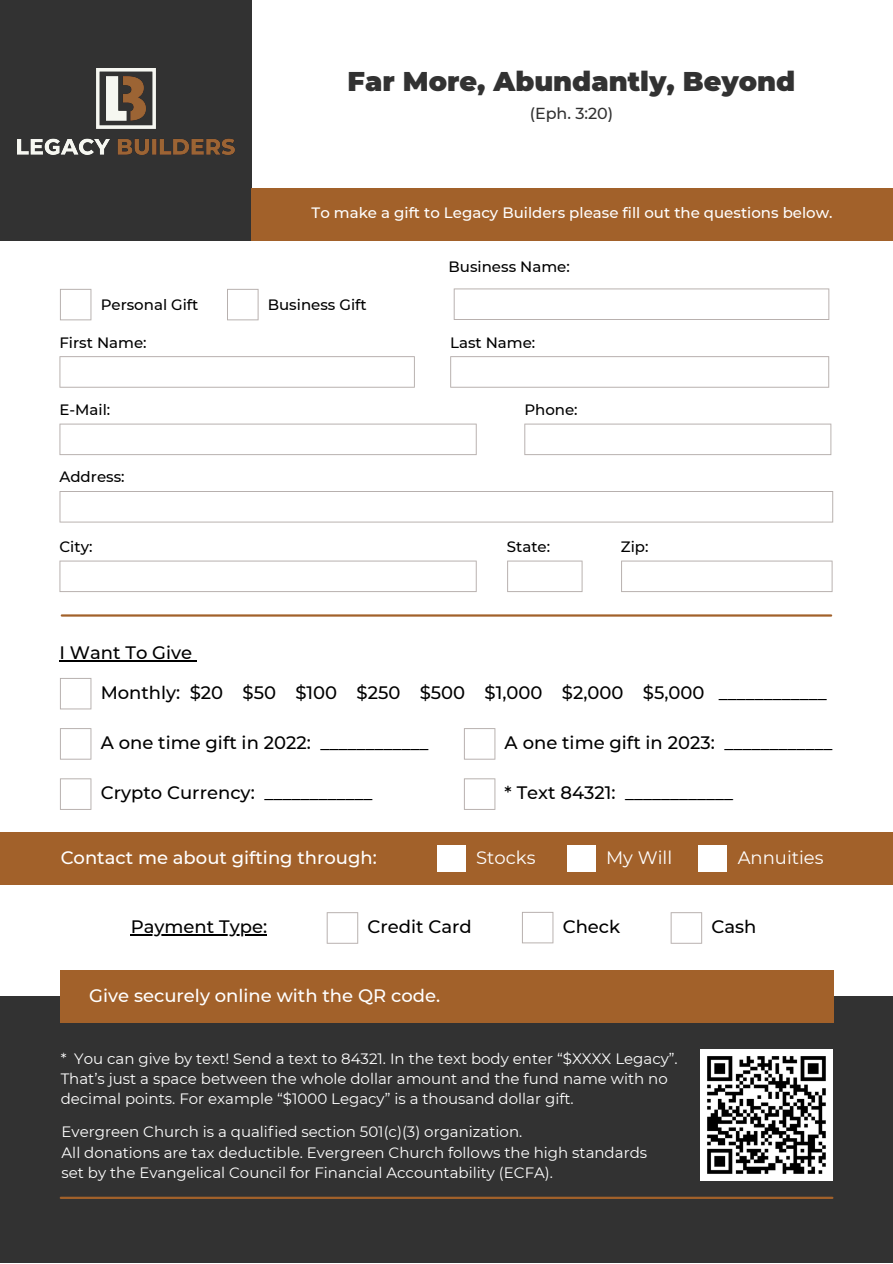
<style>
.page{position:relative;width:893px;height:1264px;background:#fff}
.page>*{position:absolute;margin:0;border:0;box-sizing:border-box;transform-origin:0 0}
.t1{font:900 27.15px "Montserrat";color:#323232}
.t2{font:500 18px "Montserrat";color:#000}
.t3{font:500 18px "Montserrat";color:#fff}
.t4{font:18px "Montserrat";color:#fff}
.t5{font:500 15.9px "Montserrat";color:#323232}
.t6{font:15px/20.2px "Montserrat";color:#fff}
.t7{font:500 15px "Montserrat";color:#000}
.t8{font:500 15px "Montserrat";color:#fff}
</style>
<div class="page">
<div style="left:0;top:0;width:251px;height:240px;background:#323232"></div>
<div style="left:251px;top:188px;width:641px;height:53px;background:#a2612a"></div>
<div style="left:0;top:832px;width:892px;height:53px;background:#a2612a"></div>
<div style="left:0;top:996px;width:892px;height:266px;background:#323232"></div>
<div style="left:60px;top:970px;width:773px;height:53px;background:#a2612a"></div>
<hr style="left:62px;top:614px;width:769px;height:2px;background:#a2612a">
<hr style="left:61px;top:1196px;width:771px;height:2px;background:#a2612a">
<svg style="left:59px;top:356px;width:356px;height:32px"></svg>
<svg style="left:453px;top:288px;width:376px;height:32px"></svg>
<svg style="left:450px;top:356px;width:379px;height:32px"></svg>
<svg style="left:524px;top:423px;width:307px;height:32px"></svg>
<svg style="left:59px;top:423px;width:417px;height:32px"></svg>
<svg style="left:59px;top:491px;width:774px;height:31px"></svg>
<svg style="left:59px;top:560px;width:417px;height:32px"></svg>
<svg style="left:507px;top:560px;width:75px;height:32px"></svg>
<svg style="left:621px;top:560px;width:211px;height:32px"></svg>
<svg style="left:60px;top:289px;width:31px;height:31px"></svg>
<svg style="left:227px;top:289px;width:31px;height:31px"></svg>
<img style="left:18px;top:69px;width:217px;height:85px">
<svg style="left:60px;top:728px;width:31px;height:31px"></svg>
<svg style="left:464px;top:728px;width:31px;height:31px"></svg>
<svg style="left:60px;top:778px;width:31px;height:31px"></svg>
<svg style="left:464px;top:778px;width:31px;height:31px"></svg>
<svg style="left:60px;top:678px;width:31px;height:31px"></svg>
<svg style="left:327px;top:912px;width:31px;height:31px"></svg>
<svg style="left:522px;top:911px;width:31px;height:32px"></svg>
<svg style="left:670px;top:912px;width:32px;height:31px"></svg>
<hr style="left:131px;top:934px;width:136px;height:1px;background:#000">
<div style="left:437px;top:845px;width:28px;height:27px;background:#fff"></div>
<div style="left:567px;top:845px;width:28px;height:27px;background:#fff"></div>
<div style="left:698px;top:845px;width:28px;height:27px;background:#fff"></div>
<img style="left:700px;top:1049px;width:132px;height:131px">
<hr style="left:59px;top:660px;width:133px;height:1px;background:#000">
<h1 class="t1" style="left:347px;top:64px;width:449px">Far More, Abundantly, Beyond</h1>
<p class="t5" style="left:529px;top:104px;width:85px">(Eph. 3:20)</p>
<p class="t8" style="left:311px;top:204px;width:522px">To make a gift to Legacy Builders please fill out the questions below.</p>
<p class="t7" style="left:101px;top:295px;width:99px">Personal Gift</p>
<p class="t7" style="left:268px;top:295px;width:100px">Business Gift</p>
<p class="t7" style="left:59px;top:333px;width:89px">First Name:</p>
<p class="t7" style="left:59px;top:400px;width:52px">E-Mail:</p>
<p class="t7" style="left:59px;top:468px;width:67px">Address:</p>
<p class="t7" style="left:448px;top:258px;width:123px">Business Name:</p>
<p class="t7" style="left:450px;top:333px;width:87px">Last Name:</p>
<p class="t7" style="left:524px;top:400px;width:55px">Phone:</p>
<p class="t7" style="left:59px;top:537px;width:34px">City:</p>
<p class="t7" style="left:507px;top:537px;width:45px">State:</p>
<p class="t7" style="left:620px;top:537px;width:29px">Zip:</p>
<p class="t2" style="left:59px;top:642px;width:134px">I Want To Give</p>
<p class="t2" style="left:101px;top:681px;width:727px">Monthly: $20 $50 $100 $250 $500 $1,000 $2,000 $5,000 ____________</p>
<p class="t2" style="left:101px;top:731px;width:329px">A one time gift in 2022: ____________</p>
<p class="t2" style="left:504px;top:731px;width:329px">A one time gift in 2023: ____________</p>
<p class="t2" style="left:101px;top:781px;width:273px">Crypto Currency: ____________</p>
<p class="t2" style="left:504px;top:781px;width:230px">* Text 84321: ____________</p>
<p class="t3" style="left:61px;top:846px;width:318px">Contact me about gifting through:</p>
<p class="t4" style="left:476px;top:846px;width:61px">Stocks</p>
<p class="t4" style="left:606px;top:846px;width:68px">My Will</p>
<p class="t4" style="left:737px;top:846px;width:87px">Annuities</p>
<p class="t2" style="left:131px;top:916px;width:138px">Payment Type:</p>
<p class="t2" style="left:367px;top:915px;width:106px">Credit Card</p>
<p class="t2" style="left:562px;top:915px;width:59px">Check</p>
<p class="t2" style="left:711px;top:915px;width:47px">Cash</p>
<p class="t3" style="left:89px;top:984px;width:352px">Give securely online with the QR code.</p>
<p class="t6" style="left:61px;top:1048px;width:618px">* You can give by text! Send a text to 84321. In the text body enter “$XXXX Legacy”.<br>That’s just a space between the whole dollar amount and the fund name with no decimal points. For example “$1000 Legacy” is a thousand dollar gift.</p>
<p class="t6" style="left:62px;top:1121px;width:587px">Evergreen Church is a qualified section 501(c)(3) organization.<br>All donations are tax deductible. Evergreen Church follows the high standards set by the Evangelical Council for Financial Accountability (ECFA).</p>
</div>
